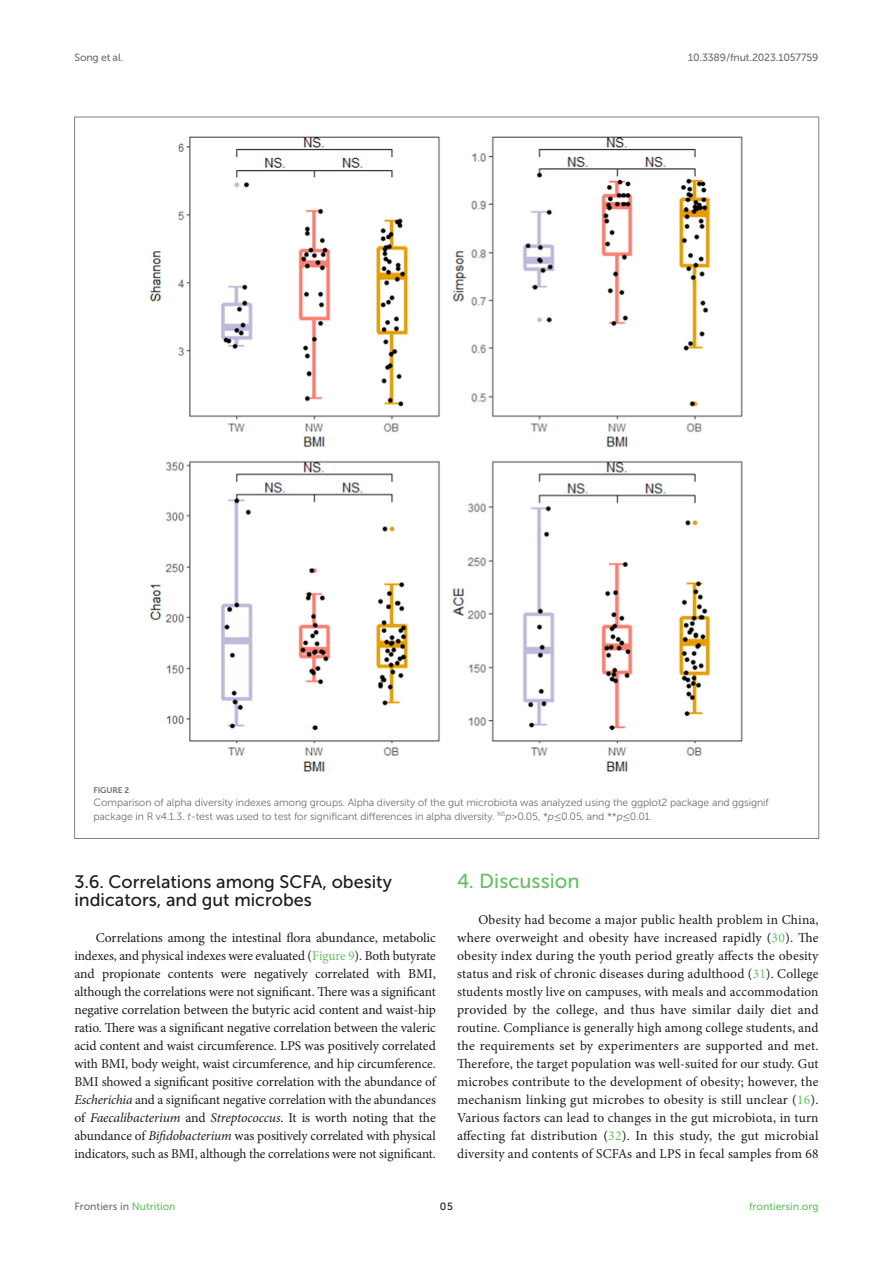
<style>
.page{position:relative;width:893px;height:1263px;background:#fff}
.page>*{position:absolute;margin:0;border:0;box-sizing:border-box;transform-origin:0 0}
.HEAD_1{font:20.25px "Museo Sans 500";color:#65c161}
.HEAD_2{font:18px/18px "Museo Sans 500";color:#1b1c1b}
.TEXT_FLUSH{font:13.5px/18px "Minion Pro";color:#1b1c1b;text-align:justify}
.FIG_LEG{font:10.5px/13.5px "Museo Sans 300";letter-spacing:-.01em;color:#706f70}
.t1{font:10.5px "Museo Sans 500";letter-spacing:-.015em;color:#706f70}
.t2{font:10.5px "Museo Sans 500";color:#65c161}
.t3{font:10.5px "Museo Sans 500";color:#1b1c1b}
.FIG_HD{font:8.25px "Museo Sans 700";letter-spacing:-.01em;color:#706f70}
.s1{font-style:italic}
.s2{font-family:"STIX General"}
.s3{color:#65c161}
</style>
<div class="page">
<img style="left:149px;top:136px;width:594px;height:636px">
<p class="t1" style="left:74px;top:51px;width:50px">Song et al.</p>
<p class="t1" style="left:688px;top:51px;width:132px">10.3389/fnut.2023.1057759</p>
<p class="FIG_HD" style="left:94px;top:785px;width:37px">FIGURE 2</p>
<p class="FIG_LEG" style="left:94px;top:796px;width:677px">Comparison of alpha diversity indexes among groups. Alpha diversity of the gut microbiota was analyzed using the ggplot2 package and ggsignif package in R v4.1.3. <span class="s1">t</span>-test was used to test for significant differences in alpha diversity. <sup>NS</sup><span class="s1">p</span> &gt; 0.05, *<span class="s1">p</span><span class="s2">≤</span> 0.05, and **<span class="s1">p</span><span class="s2">≤</span> 0.01.</p>
<p class="HEAD_2" style="left:74px;top:873px;width:319px">3.6. Correlations among SCFA, obesity indicators, and gut microbes</p>
<p class="TEXT_FLUSH" style="left:74px;top:929px;width:363px;text-indent:21px">Correlations among the intestinal flora abundance, metabolic indexes, and physical indexes were evaluated (<span class="s3">Figure 9</span>). Both butyrate and propionate contents were negatively correlated with BMI, although the correlations were not significant. There was a significant negative correlation between the butyric acid content and waist-hip ratio. There was a significant negative correlation between the valeric acid content and waist circumference. LPS was positively correlated with BMI, body weight, waist circumference, and hip circumference.<br>BMI showed a significant positive correlation with the abundance of <span class="s1">Escherichia</span> and a significant negative correlation with the abundances of <span class="s1">Faecalibacterium</span> and <span class="s1">Streptococcus</span>. It is worth noting that the abundance of <span class="s1">Bifidobacterium</span> was positively correlated with physical indicators, such as BMI, although the correlations were not significant.</p>
<p class="HEAD_1" style="left:457px;top:870px;width:124px">4. Discussion</p>
<p class="TEXT_FLUSH" style="left:457px;top:911px;width:363px;text-indent:21px">Obesity had become a major public health problem in China, where overweight and obesity have increased rapidly (<span class="s3">30</span>). The obesity index during the youth period greatly affects the obesity status and risk of chronic diseases during adulthood (<span class="s3">31</span>). College students mostly live on campuses, with meals and accommodation provided by the college, and thus have similar daily diet and routine. Compliance is generally high among college students, and the requirements set by experimenters are supported and met.<br>Therefore, the target population was well-suited for our study. Gut microbes contribute to the development of obesity; however, the mechanism linking gut microbes to obesity is still unclear (<span class="s3">16</span>).<br>Various factors can lead to changes in the gut microbiota, in turn affecting fat distribution (<span class="s3">32</span>). In this study, the gut microbial diversity and contents of SCFAs and LPS in fecal samples from 68</p>
<p class="t1" style="left:74px;top:1200px;width:103px">Frontiers in <span class="s3">Nutrition</span></p>
<p class="t3" style="left:440px;top:1200px;width:14px">05</p>
<p class="t2" style="left:749px;top:1200px;width:71px">frontiersin.org</p>
</div>
